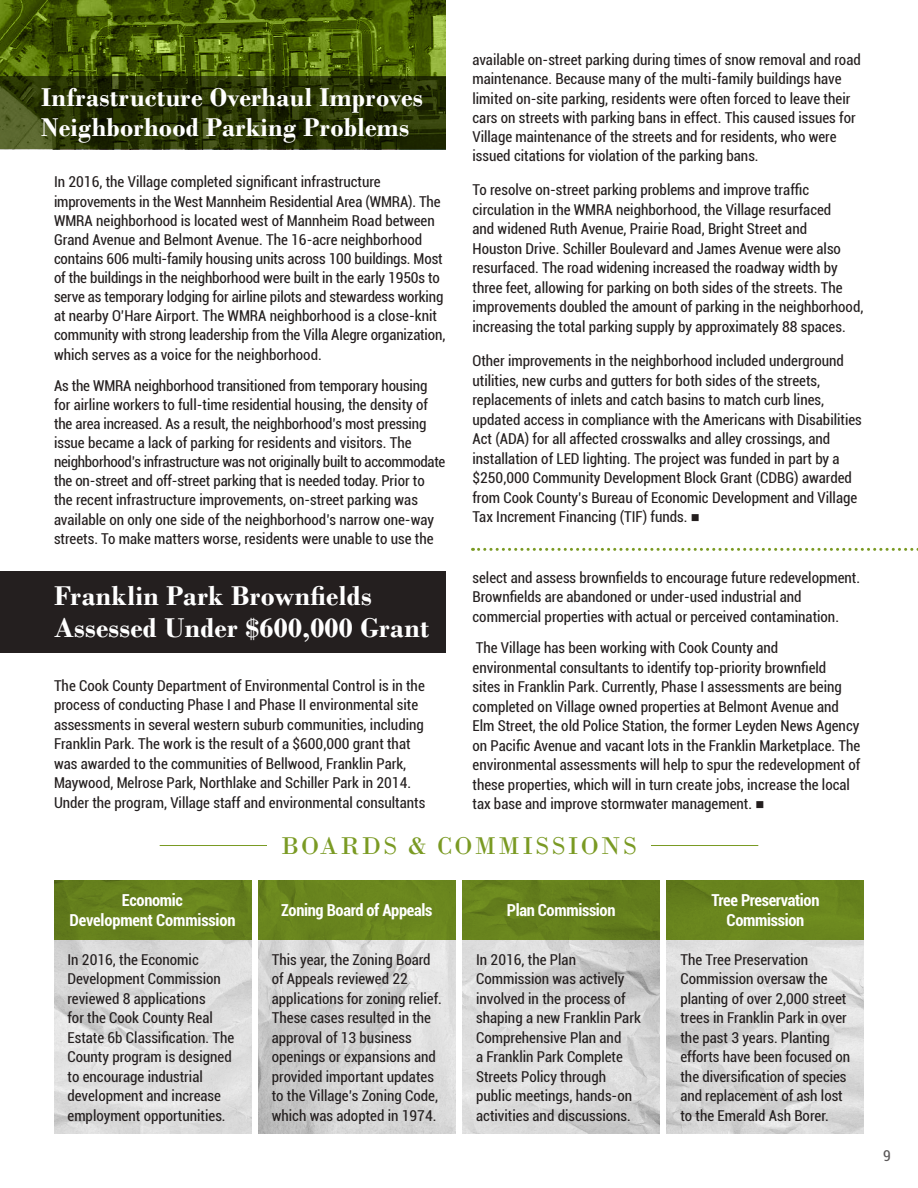
<style>
.page{position:relative;width:918px;height:1188px;background:#fff}
.page>*{position:absolute;margin:0;border:0;box-sizing:border-box;transform-origin:0 0}
.t1{font:700 28.5px/31.5px "Bodoni";letter-spacing:.01em;color:#fff}
.t2{font:700 27px/29.7px "Bodoni";letter-spacing:.01em;color:#fff}
.t3{font:25.5px "Bodoni";letter-spacing:.09em;color:#7a9a23}
.t4{font:700 condensed 16.5px/19.8px "Roboto";letter-spacing:-.02em;color:#fff;text-align:center}
.t5{font:condensed 15px/19.5px "Roboto";color:#241f1f}
.t6{font:condensed 15px "Roboto";color:#5a5758}
</style>
<div class="page">
<svg style="left:0;top:0;width:446px;height:149px;background:#4b6308"></svg>
<img style="left:54px;top:940px;width:197px;height:194px">
<img style="left:463px;top:940px;width:197px;height:194px">
<img style="left:667px;top:940px;width:197px;height:194px">
<img style="left:258px;top:940px;width:197px;height:194px">
<div style="left:54px;top:881px;width:197px;height:59px;background:#66811d"></div>
<div style="left:258px;top:881px;width:197px;height:59px;background:#6a861e"></div>
<div style="left:463px;top:881px;width:197px;height:59px;background:linear-gradient(to right,#69851e,#60791b)"></div>
<div style="left:667px;top:881px;width:197px;height:59px;background:#69851e"></div>
<hr style="left:160px;top:845px;width:107px;height:1px;background:#7a9a23">
<hr style="left:651px;top:845px;width:107px;height:1px;background:#7a9a23">
<svg style="left:0;top:77px;width:445px;height:72px;background:#283307"></svg>
<div style="left:0;top:571px;width:446px;height:81px;background:#241f1f"></div>
<svg style="left:479px;top:548px;width:439px;height:3px"></svg>
<h2 class="t2" style="left:41px;top:83px;width:383px">Infrastructure Overhaul Improves<br>Neighborhood Parking Problems</h2>
<p class="t5" style="left:54px;top:172px;width:393px">In 2016, the Village completed significant infrastructure improvements in the West Mannheim Residential Area (WMRA). The WMRA neighborhood is located west of Mannheim Road between Grand Avenue and Belmont Avenue. The 16-acre neighborhood contains 606 multi-family housing units across 100 buildings. Most of the buildings in the neighborhood were built in the early 1950s to serve as temporary lodging for airline pilots and stewardess working at nearby O’Hare Airport. The WMRA neighborhood is a close-knit community with strong leadership from the Villa Alegre organization, which serves as a voice for the neighborhood.</p>
<p class="t5" style="left:54px;top:375px;width:393px">As the WMRA neighborhood transitioned from temporary housing for airline workers to full-time residential housing, the density of the area increased. As a result, the neighborhood’s most pressing issue became a lack of parking for residents and visitors. The neighborhood’s infrastructure was not originally built to accommodate the on-street and off-street parking that is needed today. Prior to the recent infrastructure improvements, on-street parking was available on only one side of the neighborhood’s narrow one-way streets. To make matters worse, residents were unable to use the</p>
<h1 class="t1" style="left:54px;top:580px;width:377px">Franklin Park Brownfields<br>Assessed Under $600,000 Grant</h1>
<p class="t5" style="left:54px;top:675px;width:373px">The Cook County Department of Environmental Control is in the process of conducting Phase I and Phase II environmental site assessments in several western suburb communities, including Franklin Park. The work is the result of a $600,000 grant that was awarded to the communities of Bellwood, Franklin Park, Maywood, Melrose Park, Northlake and Schiller Park in 2014.<br>Under the program, Village staff and environmental consultants</p>
<p class="t5" style="left:472px;top:50px;width:390px">available on-street parking during times of snow removal and road maintenance. Because many of the multi-family buildings have limited on-site parking, residents were often forced to leave their cars on streets with parking bans in effect. This caused issues for Village maintenance of the streets and for residents, who were issued citations for violation of the parking bans.</p>
<p class="t5" style="left:472px;top:180px;width:392px">To resolve on-street parking problems and improve traffic circulation in the WMRA neighborhood, the Village resurfaced<br>and widened Ruth Avenue, Prairie Road, Bright Street and<br>Houston Drive. Schiller Boulevard and James Avenue were also resurfaced. The road widening increased the roadway width by three feet, allowing for parking on both sides of the streets. The improvements doubled the amount of parking in the neighborhood, increasing the total parking supply by approximately 88 spaces.</p>
<p class="t5" style="left:472px;top:351px;width:391px">Other improvements in the neighborhood included underground utilities, new curbs and gutters for both sides of the streets, replacements of inlets and catch basins to match curb lines, updated access in compliance with the Americans with Disabilities Act (ADA) for all affected crosswalks and alley crossings, and installation of LED lighting. The project was funded in part by a $250,000 Community Development Block Grant (CDBG) awarded from Cook County’s Bureau of Economic Development and Village Tax Increment Financing (TIF) funds. ■</p>
<p class="t5" style="left:472px;top:567px;width:389px">select and assess brownfields to encourage future redevelopment.<br>Brownfields are abandoned or under-used industrial and commercial properties with actual or perceived contamination.</p>
<p class="t5" style="left:472px;top:638px;width:389px">The Village has been working with Cook County and environmental consultants to identify top-priority brownfield<br>sites in Franklin Park. Currently, Phase I assessments are being completed on Village owned properties at Belmont Avenue and Elm Street, the old Police Station, the former Leyden News Agency on Pacific Avenue and vacant lots in the Franklin Marketplace. The environmental assessments will help to spur the redevelopment of these properties, which will in turn create jobs, increase the local tax base and improve stormwater management. ■</p>
<h3 class="t3" style="left:281px;top:830px;width:357px">BOARDS &amp; COMMISSIONS</h3>
<p class="t4" style="left:70px;top:890px;width:167px">Economic<br>Development Commission</p>
<p class="t4" style="left:281px;top:900px;width:153px">Zoning Board of Appeals</p>
<p class="t4" style="left:507px;top:900px;width:110px">Plan Commission</p>
<p class="t4" style="left:711px;top:890px;width:110px">Tree Preservation<br>Commission</p>
<p class="t5" style="left:68px;top:949px;width:168px">In 2016, the Economic<br>Development Commission reviewed 8 applications<br>for the Cook County Real<br>Estate 6b Classification. The<br>County program is designed to encourage industrial development and increase employment opportunities.</p>
<p class="t5" style="left:272px;top:949px;width:172px">This year, the Zoning Board of Appeals reviewed 22 applications for zoning relief.<br>These cases resulted in the approval of 13 business openings or expansions and provided important updates to the Village’s Zoning Code, which was adopted in 1974.</p>
<p class="t5" style="left:680px;top:949px;width:171px">The Tree Preservation<br>Commission oversaw the planting of over 2,000 street trees in Franklin Park in over the past 3 years. Planting efforts have been focused on the diversification of species and replacement of ash lost to the Emerald Ash Borer.</p>
<p class="t5" style="left:476px;top:949px;width:166px">In 2016, the Plan<br>Commission was actively involved in the process of shaping a new Franklin Park<br>Comprehensive Plan and<br>a Franklin Park Complete<br>Streets Policy through public meetings, hands-on activities and discussions.</p>
<p class="t6" style="left:883px;top:1145px;width:9px">9</p>
</div>
